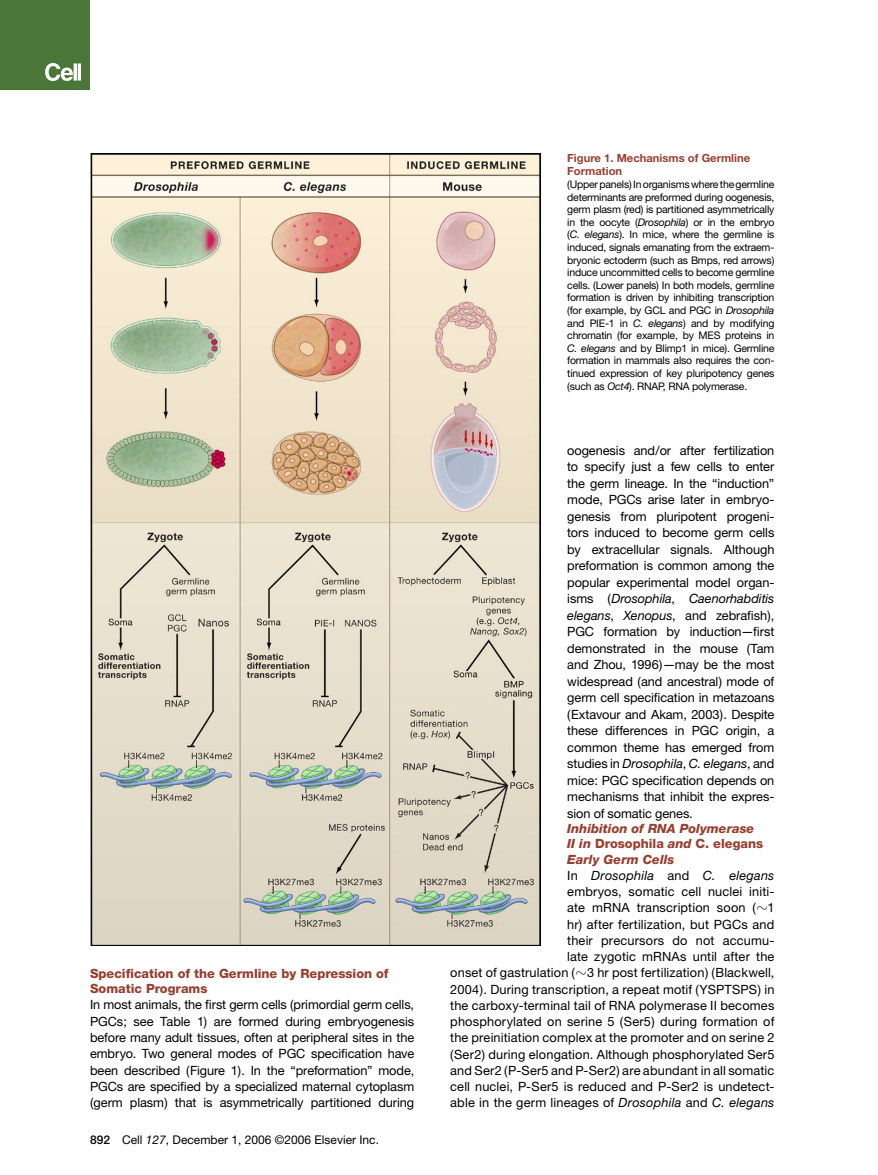
<style>
.page{position:relative;width:878px;height:1175px;background:#fff}
.page>*{position:absolute;margin:0;border:0;box-sizing:border-box;transform-origin:0 0}
.t1{font:12.75px/16.5px "Helvetica Neue";letter-spacing:.01em;color:#000;text-align:justify}
.t2{font:800 12.75px/15.3px "Helvetica Neue";color:#973f30}
.t3{font:italic 800 12.75px "Helvetica Neue";color:#973f30}
.t4{font:italic 12.75px "Helvetica Neue";letter-spacing:.015em;color:#000}
.t5{font:12px "Helvetica Neue";color:#000}
.t6{font:700 11.25px/13.5px "Helvetica Neue";color:#973f30}
.t7{font:10.5px/12.6px "Helvetica Neue";letter-spacing:-.02em;color:#000;text-align:justify}
.s1{font-weight:500}
.s2{font-style:italic}
.s3{font-style:normal}
.s4{font-family:"CCP Font"}
</style>
<div class="page">
<div style="left:0;top:0;width:90px;height:90px;background:#4a7639"></div>
<svg style="left:45px;top:63px;width:36px;height:18px"></svg>
<img style="left:90px;top:153px;width:450px;height:792px">
<p class="t2" style="left:90px;top:965px;width:300px">Specification of the Germline by Repression of<br>Somatic Programs</p>
<p class="t1" style="left:90px;top:996px;width:326px">In most animals, the first germ cells (primordial germ cells, PGCs; see Table 1) are formed during embryogenesis before many adult tissues, often at peripheral sites in the embryo. Two general modes of PGC specification have been described (Figure 1). In the “preformation” mode, PGCs are specified by a specialized maternal cytoplasm (germ plasm) that is asymmetrically partitioned during</p>
<p class="t5" style="left:90px;top:1132px;width:290px"><span class="s1">892</span> Cell <span class="s2">127</span>, December 1, 2006 ©2006 Elsevier Inc.</p>
<p class="t6" style="left:567px;top:151px;width:184px">Figure 1. Mechanisms of Germline<br>Formation</p>
<p class="t7" style="left:567px;top:178px;width:209px">(Upper panels) In organisms where the germline determinants are preformed during oogenesis, germ plasm (red) is partitioned asymmetrically in the oocyte (<span class="s2">Drosophila</span>) or in the embryo (<span class="s2">C. elegans</span>). In mice, where the germline is induced, signals emanating from the extraem&shy;bryonic ectoderm (such as Bmps, red arrows) induce uncommitted cells to become germline cells. (Lower panels) In both models, germline formation is driven by inhibiting transcription (for example, by GCL and PGC in <span class="s2">Drosophila </span>and PIE-1 in <span class="s2">C. elegans</span>) and by modifying chromatin (for example, by MES proteins in <span class="s2">C. elegans</span> and by Blimp1 in mice). Germline formation in mammals also requires the con&shy;tinued expression of key pluripotency genes (such as <span class="s2">Oct4</span>). RNAP, RNA polymerase.</p>
<p class="t1" style="left:567px;top:441px;width:209px">oogenesis and/or after fertilization to specify just a few cells to enter the germ lineage. In the “induction” mode, PGCs arise later in embryo&shy;genesis from pluripotent progeni&shy;tors induced to become germ cells by extracellular signals. Although preformation is common among the popular experimental model organ&shy;isms (<span class="s2">Drosophila</span>, <span class="s2">Caenorhabditis elegans</span>, <span class="s2">Xenopus</span>, and zebrafish), PGC formation by induction—first demonstrated in the mouse (Tam and Zhou, 1996)—may be the most widespread (and ancestral) mode of germ cell specification in metazoans (Extavour and Akam, 2003). Despite these differences in PGC origin, a common theme has emerged from studies in <span class="s2">Drosophila</span>, <span class="s2">C. elegans</span>, and mice: PGC specification depends on mechanisms that inhibit the expres&shy;sion of somatic genes.</p>
<p class="t3" style="left:567px;top:821px;width:189px">Inhibition of RNA Polymerase</p>
<p class="t2" style="left:567px;top:836px;width:197px"><span class="s2">II in</span> Drosophila <span class="s2">and</span> C. elegans</p>
<p class="t3" style="left:567px;top:851px;width:109px">Early Germ Cells</p>
<p class="t4" style="left:567px;top:867px;width:209px"><span class="s3">In</span> Drosophila <span class="s3">and</span> C. elegans</p>
<p class="t1" style="left:567px;top:883px;width:209px">embryos, somatic cell nuclei initi-</p>
<p class="t1" style="left:567px;top:899px;width:209px">ate mRNA transcription soon (<span class="s4">?</span>1</p>
<p class="t1" style="left:567px;top:915px;width:209px">hr) after fertilization, but PGCs and</p>
<p class="t1" style="left:567px;top:932px;width:209px">their precursors do not accumu-</p>
<p class="t1" style="left:567px;top:948px;width:209px">late zygotic mRNAs until after the</p>
<p class="t1" style="left:450px;top:964px;width:325px">onset of gastrulation (<span class="s4">?</span>3 hr post fertilization) (Blackwell,</p>
<p class="t1" style="left:450px;top:980px;width:325px">2004). During transcription, a repeat motif (YSPTSPS) in</p>
<p class="t1" style="left:450px;top:997px;width:325px">the carboxy-terminal tail of RNA polymerase II becomes</p>
<p class="t1" style="left:450px;top:1013px;width:326px">phosphorylated on serine 5 (Ser5) during formation of</p>
<p class="t1" style="left:450px;top:1029px;width:326px">the preinitiation complex at the promoter and on serine 2</p>
<p class="t1" style="left:450px;top:1045px;width:326px">(Ser2) during elongation. Although phosphorylated Ser5</p>
<p class="t1" style="left:450px;top:1062px;width:326px">and Ser2 (P-Ser5 and P-Ser2) are abundant in all somatic</p>
<p class="t1" style="left:450px;top:1078px;width:326px">cell nuclei, P-Ser5 is reduced and P-Ser2 is undetect-</p>
<p class="t1" style="left:450px;top:1094px;width:326px">able in the germ lineages of <span class="s2">Drosophila</span> and <span class="s2">C. elegans</span></p>
</div>
